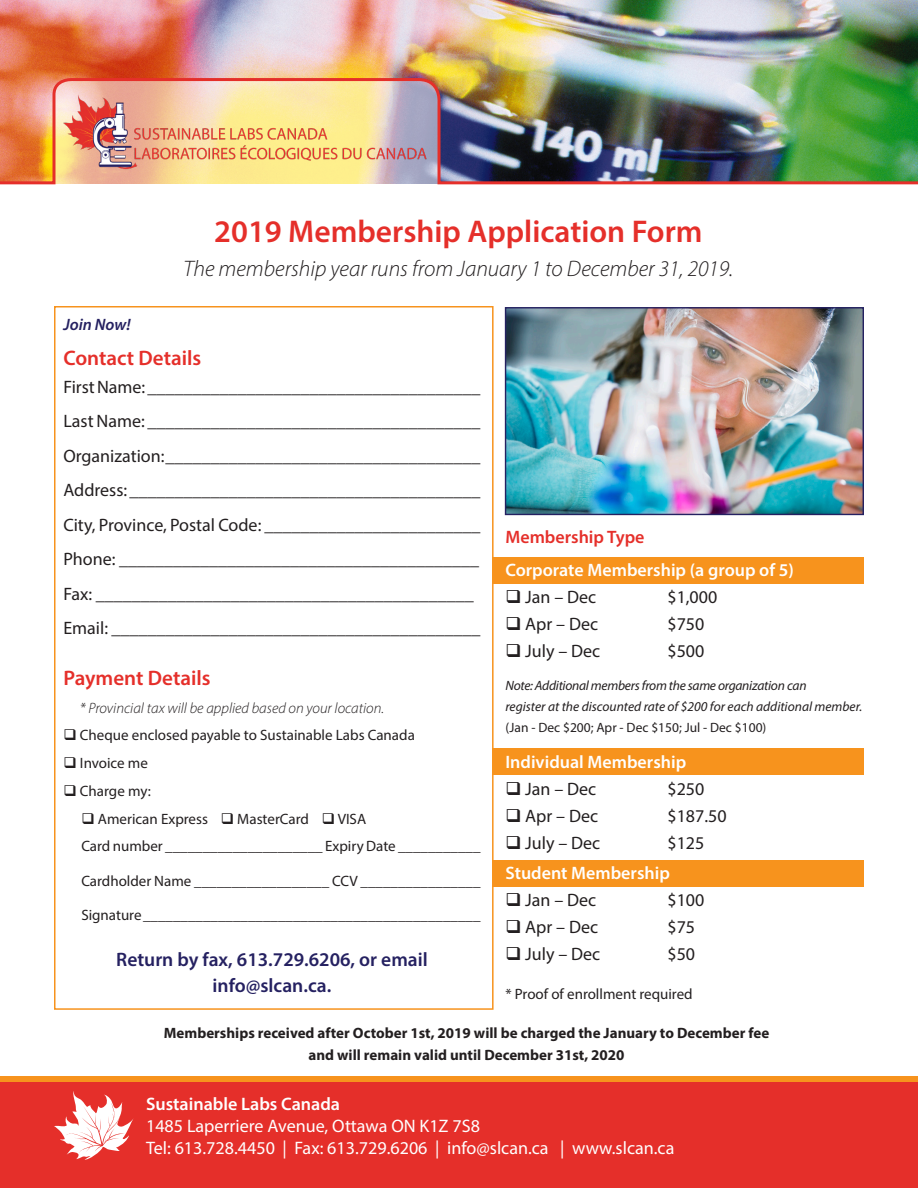
<style>
.page{position:relative;width:918px;height:1188px;background:#fff}
.page>*{position:absolute;margin:0;border:0;box-sizing:border-box;transform-origin:0 0}
.t1{font:600 31.5px "Myriad Pro";color:#e52f2a}
.t2{font:italic 300 22.5px "Myriad Pro";color:#231f20}
.t3{font:600 21px "Myriad Pro";color:#e52f2a}
.t4{font:600 19.5px/25.8px "Myriad Pro";color:#252161;text-align:center}
.t5{font:18.15px "Myriad Pro";color:#fff}
.t6{font:600 18.15px "Myriad Pro";color:#fff}
.t7{font:18px "Myriad Pro";color:#231f20}
.t8{font:600 18px "Myriad Pro";color:#fff}
.t9{font:600 18px "Myriad Pro";color:#e52f2a}
.t10{font:italic 600 16.5px "Myriad Pro";color:#252161}
.t11{font:15px "Myriad Pro";color:#231f20}
.t12{font:700 15px "Myriad Pro";color:#231f20}
.t13{font:italic 300 15px "Myriad Pro";color:#231f20}
.t14{font:italic 13.5px/21px "Myriad Pro";letter-spacing:-.005em;color:#231f20}
.t15{font:13.5px "Myriad Pro";color:#231f20}
</style>
<div class="page">
<div style="left:492px;top:557px;width:372px;height:27px;background:#f7931d"></div>
<div style="left:492px;top:749px;width:372px;height:26px;background:#f7931d"></div>
<div style="left:492px;top:860px;width:372px;height:26px;background:#f7931d"></div>
<img style="left:0;top:0;width:918px;height:77px">
<img style="left:0;top:77px;width:918px;height:108px">
<div style="left:0;top:1081px;width:918px;height:107px;background:#e52f2a"></div>
<div style="left:0;top:1076px;width:918px;height:5px;background:#f7931d"></div>
<svg style="left:54px;top:1091px;width:80px;height:69px"></svg>
<div style="left:54px;top:306px;width:440px;height:704px;border:2px solid #f7931d"></div>
<img style="left:507px;top:309px;width:355px;height:204px">
<div style="left:505px;top:307px;width:359px;height:208px;border:1px solid #252161"></div>
<img style="left:64px;top:93px;width:369px;height:78px">
<p class="t1" style="left:214px;top:211px;width:490px">2019 Membership Application Form</p>
<p class="t2" style="left:184px;top:255px;width:551px">The membership year runs from January 1 to December 31, 2019.</p>
<p class="t10" style="left:63px;top:314px;width:69px">Join Now!</p>
<p class="t3" style="left:63px;top:344px;width:140px">Contact Details</p>
<p class="t7" style="left:63px;top:375px;width:419px">First Name: _____________________________________</p>
<p class="t7" style="left:63px;top:410px;width:419px">Last Name: _____________________________________</p>
<p class="t7" style="left:63px;top:444px;width:419px">Organization: ___________________________________</p>
<p class="t7" style="left:63px;top:479px;width:419px">Address: _______________________________________</p>
<p class="t7" style="left:63px;top:513px;width:419px">City, Province, Postal Code: ________________________</p>
<p class="t7" style="left:63px;top:548px;width:417px">Phone: ________________________________________</p>
<p class="t7" style="left:63px;top:582px;width:412px">Fax: __________________________________________</p>
<p class="t7" style="left:63px;top:617px;width:419px">Email: _________________________________________</p>
<p class="t3" style="left:63px;top:664px;width:149px">Payment Details</p>
<p class="t13" style="left:80px;top:699px;width:306px">* Provincial tax will be applied based on your location.</p>
<p class="t11" style="left:63px;top:726px;width:353px">❑ Cheque enclosed payable to Sustainable Labs Canada</p>
<p class="t11" style="left:63px;top:754px;width:86px">❑ Invoice me</p>
<p class="t11" style="left:63px;top:782px;width:89px">❑ Charge my:</p>
<p class="t11" style="left:81px;top:809px;width:286px">❑ American Express ❑ MasterCard ❑ VISA</p>
<p class="t11" style="left:81px;top:837px;width:401px">Card number _____________________ Expiry Date ___________</p>
<p class="t11" style="left:81px;top:872px;width:401px">Cardholder Name __________________ CCV ________________</p>
<p class="t11" style="left:81px;top:906px;width:401px">Signature _____________________________________________</p>
<p class="t4" style="left:116px;top:946px;width:313px">Return by fax, 613.729.6206, or email info@slcan.ca.</p>
<p class="t9" style="left:505px;top:525px;width:141px">Membership Type</p>
<p class="t8" style="left:505px;top:559px;width:290px">Corporate Membership (a group of 5)</p>
<p class="t7" style="left:505px;top:586px;width:92px">❑ Jan – Dec</p>
<p class="t7" style="left:667px;top:586px;width:51px">$1,000</p>
<p class="t7" style="left:505px;top:613px;width:94px">❑ Apr – Dec</p>
<p class="t7" style="left:667px;top:613px;width:38px">$750</p>
<p class="t7" style="left:505px;top:640px;width:96px">❑ July – Dec</p>
<p class="t7" style="left:667px;top:640px;width:38px">$500</p>
<p class="t14" style="left:505px;top:675px;width:358px">Note: Additional members from the same organization can<br>register at the discounted rate of $200 for each additional member.</p>
<p class="t15" style="left:505px;top:720px;width:263px">(Jan - Dec $200; Apr - Dec $150; Jul - Dec $100)</p>
<p class="t8" style="left:505px;top:751px;width:182px">Individual Membership</p>
<p class="t7" style="left:505px;top:778px;width:92px">❑ Jan – Dec</p>
<p class="t7" style="left:667px;top:778px;width:38px">$250</p>
<p class="t7" style="left:505px;top:805px;width:94px">❑ Apr – Dec</p>
<p class="t7" style="left:667px;top:805px;width:61px">$187.50</p>
<p class="t7" style="left:505px;top:832px;width:96px">❑ July – Dec</p>
<p class="t7" style="left:667px;top:832px;width:38px">$125</p>
<p class="t8" style="left:505px;top:862px;width:166px">Student Membership</p>
<p class="t7" style="left:505px;top:889px;width:92px">❑ Jan – Dec</p>
<p class="t7" style="left:667px;top:889px;width:38px">$100</p>
<p class="t7" style="left:505px;top:916px;width:94px">❑ Apr – Dec</p>
<p class="t7" style="left:667px;top:916px;width:29px">$75</p>
<p class="t7" style="left:505px;top:943px;width:96px">❑ July – Dec</p>
<p class="t7" style="left:667px;top:943px;width:29px">$50</p>
<p class="t11" style="left:505px;top:985px;width:189px">* Proof of enrollment required</p>
<p class="t12" style="left:164px;top:1023px;width:607px">Memberships received after October 1st, 2019 will be charged the January to December fee</p>
<p class="t12" style="left:309px;top:1045px;width:318px">and will remain valid until December 31st, 2020</p>
<p class="t6" style="left:146px;top:1093px;width:196px">Sustainable Labs Canada</p>
<p class="t5" style="left:146px;top:1115px;width:335px">1485 Laperriere Avenue, Ottawa ON K1Z 7S8</p>
<p class="t5" style="left:146px;top:1137px;width:530px">Tel: 613.728.4450 | Fax: 613.729.6206 | info@slcan.ca | www.slcan.ca</p>
</div>
